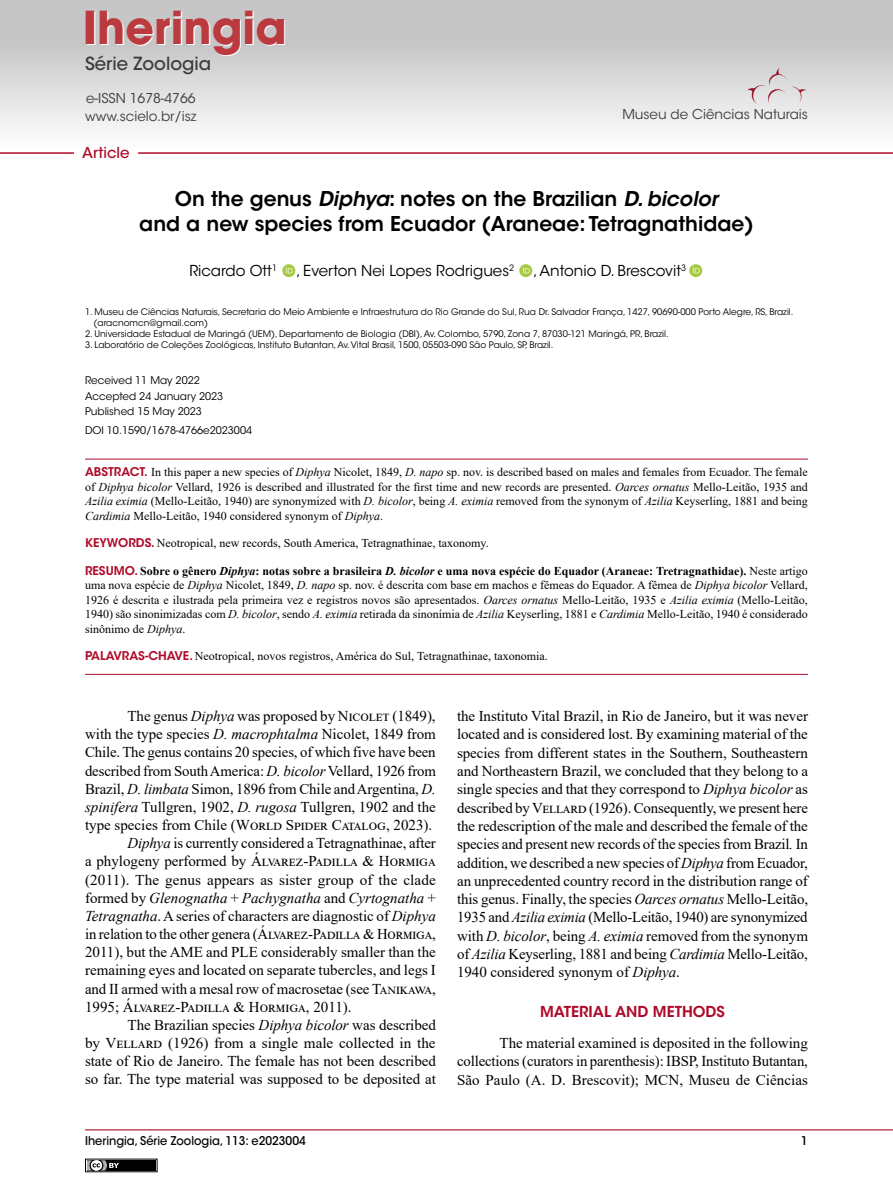
<style>
.page{position:relative;width:893px;height:1191px;background:#fff}
.page>*{position:absolute;margin:0;border:0;box-sizing:border-box;transform-origin:0 0}
.t1{font:700 45px "ITC Avant Garde Std";color:#ba3a3f}
.t2{font:600 20.25px/24.2px "ITC Avant Garde Std";color:#000;text-align:center}
.t3{font:500 18px "ITC Avant Garde Std";color:#3c3c3b}
.t4{font:15px/18.3px "Times New Roman";letter-spacing:-.005em;color:#000;text-align:justify}
.t5{font:15px "ITC Avant Garde Std";color:#000}
.t6{font:italic 15px "Times New Roman";color:#000}
.t7{font:600 15px "ITC Avant Garde Std";color:#ae0b29}
.t8{font:500 15px "ITC Avant Garde Std";color:#ae0b29}
.t9{font:13.5px "ITC Avant Garde Std";color:#3c3c3b}
.t10{font:12px/14.5px "Times New Roman";color:#000;text-align:justify}
.t11{font:500 12px "ITC Avant Garde Std";color:#000;scale:.95 1}
.t12{font:500 12px "ITC Avant Garde Std";color:#000}
.t13{font:10.5px/15.1px "ITC Avant Garde Std";color:#000}
.t14{font:9px/10.9px "ITC Avant Garde Std";color:#000}
.s1{font-style:italic}
.s2{font-family:"ITC Avant Garde Std";font-weight:600;color:#ae0b29}
.s3{font-weight:700}
.s4{font-weight:700;font-style:italic}
.s5{font-style:normal}
</style>
<div class="page">
<hr style="left:85px;top:1129px;width:808px;height:1px;background:#ae0b29">
<div style="left:85px;top:1158px;width:73px;height:14px;border:1px solid #000"></div>
<div style="left:87px;top:1160px;width:69px;height:10px;background:#000"></div>
<svg style="left:87px;top:1160px;width:32px;height:10px"></svg>
<div style="left:0;top:0;width:893px;height:151px;background:linear-gradient(to bottom,#bababa,#fbfbfb)"></div>
<img style="left:747px;top:67px;width:61px;height:38px">
<hr style="left:0;top:152px;width:74px;height:2px;background:#ae0b29">
<hr style="left:138px;top:152px;width:755px;height:2px;background:#ae0b29">
<hr style="left:85px;top:459px;width:723px;height:1px;background:#ae0b29">
<hr style="left:85px;top:674px;width:723px;height:1px;background:#ae0b29">
<h1 class="t1" style="left:83px;top:-2px;width:205px">Iheringia</h1>
<p class="t3" style="left:85px;top:52px;width:128px">Série Zoologia</p>
<p class="t9" style="left:85px;top:107px;width:113px">www.scielo.br/isz</p>
<p class="t9" style="left:622px;top:106px;width:187px">Museu de Ciências Naturais</p>
<p class="t9" style="left:86px;top:90px;width:111px">e-ISSN 1678-4766</p>
<p class="t8" style="left:82px;top:143px;width:49px">Article</p>
<h2 class="t2" style="left:139px;top:187px;width:616px">On the genus <span class="s1">Diphya</span>: notes on the Brazilian <span class="s1">D. bicolor<br></span>and a new species from Ecuador (Araneae: Tetragnathidae)</h2>
<p class="t5" style="left:189px;top:262px;width:89px">Ricardo Ott<sup>1</sup></p>
<p class="t5" style="left:296px;top:262px;width:219px">, Everton Nei Lopes Rodrigues<sup>2</sup></p>
<p class="t5" style="left:533px;top:262px;width:154px">, Antonio D. Brescovit<sup>3</sup></p>
<p class="t14" style="left:94px;top:306px;width:701px;text-indent:-9px">1. Museu de Ciências Naturais, Secretaria do Meio Ambiente e Infraestrutura do Rio Grande do Sul, Rua Dr. Salvador França, 1427, 90690-000 Porto Alegre, RS, Brazil. (aracnomcn@gmail.com)</p>
<p class="t14" style="left:85px;top:328px;width:585px">2. Universidade Estadual de Maringá (UEM), Departamento de Biologia (DBI), Av. Colombo, 5790, Zona 7, 87030-121 Maringá, PR, Brazil.</p>
<p class="t14" style="left:85px;top:339px;width:470px">3. Laboratório de Coleções Zoológicas, Instituto Butantan, Av. Vital Brasil, 1500, 05503-090 São Paulo, SP, Brazil.</p>
<p class="t13" style="left:85px;top:373px;width:140px">Received 11 May 2022<br>Accepted 24 January 2023<br>Published 15 May 2023</p>
<p class="t13" style="left:85px;top:423px;width:169px">DOI 10.1590/1678-4766e2023004</p>
<p class="t10" style="left:85px;top:464px;width:724px"><span class="s2">ABSTRACT.</span> In this paper a new species of <span class="s1">Diphya</span> Nicolet, 1849, <span class="s1">D. napo</span> sp. nov. is described based on males and females from Ecuador. The female of <span class="s1">Diphya bicolor</span> Vellard, 1926 is described and illustrated for the first time and new records are presented. <span class="s1">Oarces ornatus</span> Mello-Leitão, 1935 and <span class="s1">Azilia eximia</span> (Mello-Leitão, 1940) are synonymized with <span class="s1">D. bicolor</span>, being <span class="s1">A. eximia</span> removed from the synonym of <span class="s1">Azilia</span> Keyserling, 1881 and being <span class="s1">Cardimia</span> Mello-Leitão, 1940 considered synonym of <span class="s1">Diphya</span>.</p>
<p class="t10" style="left:85px;top:535px;width:405px"><span class="s2">KEYWORDS.</span> Neotropical, new records, South America, Tetragnathinae, taxonomy.</p>
<p class="t10" style="left:85px;top:563px;width:724px"><span class="s2">RESUMO.</span> <span class="s3">Sobre o gênero</span> <span class="s4">Diphya</span><span class="s3">: notas sobre a brasileira</span> <span class="s4">D. bicolor</span> <span class="s3">e uma nova espécie do Equador (Araneae: Tretragnathidae).</span> Neste artigo uma nova espécie de <span class="s1">Diphya</span> Nicolet, 1849, <span class="s1">D. napo</span> sp. nov. é descrita com base em machos e fêmeas do Equador. A fêmea de <span class="s1">Diphya bicolor</span> Vellard, 1926 é descrita e ilustrada pela primeira vez e registros novos são apresentados. <span class="s1">Oarces ornatus</span> Mello-Leitão, 1935 e <span class="s1">Azilia eximia</span> (Mello-Leitão, 1940) são sinonimizadas com <span class="s1">D. bicolor</span>, sendo <span class="s1">A. eximia</span> retirada da sinonímia de <span class="s1">Azilia</span> Keyserling, 1881 e <span class="s1">Cardimia</span> Mello-Leitão, 1940 é considerado sinônimo de <span class="s1">Diphya</span>.</p>
<p class="t10" style="left:85px;top:648px;width:464px"><span class="s2">PALAVRAS-CHAVE.</span> Neotropical, novos registros, América do Sul, Tetragnathinae, taxonomia.</p>
<p class="t4" style="left:128px;top:706px;width:310px">The genus <span class="s1">Diphya</span> was proposed by Nicolet (1849),</p>
<p class="t4" style="left:85px;top:724px;width:352px">with the type species <span class="s1">D. macrophtalma</span> Nicolet, 1849 from</p>
<p class="t4" style="left:85px;top:742px;width:352px">Chile. The genus contains 20 species, of which five have been</p>
<p class="t4" style="left:85px;top:761px;width:352px">described from South America: <span class="s1">D. bicolor</span> Vellard, 1926 from</p>
<p class="t4" style="left:85px;top:779px;width:352px">Brazil, <span class="s1">D. limbata</span> Simon, 1896 from Chile and Argentina, <span class="s1">D.</span></p>
<p class="t4" style="left:85px;top:797px;width:352px"><span class="s1">spinifera</span> Tullgren, 1902, <span class="s1">D. rugosa</span> Tullgren, 1902 and the</p>
<p class="t4" style="left:85px;top:815px;width:349px">type species from Chile (World Spider Catalog, 2023).</p>
<p class="t4" style="left:128px;top:833px;width:310px"><span class="s1">Diphya</span> is currently considered a Tetragnathinae, after</p>
<p class="t4" style="left:85px;top:851px;width:351px">a phylogeny performed by Álvarez-Padilla &amp; Hormiga</p>
<p class="t4" style="left:85px;top:870px;width:352px">(2011). The genus appears as sister group of the clade</p>
<p class="t6" style="left:85px;top:887px;width:352px"><span class="s5">formed by</span> Glenognatha <span class="s5">+</span> Pachygnatha <span class="s5">and</span> Cyrtognatha <span class="s5">+</span></p>
<p class="t4" style="left:85px;top:906px;width:352px"><span class="s1">Tetragnatha</span>. A series of characters are diagnostic of <span class="s1">Diphya</span></p>
<p class="t4" style="left:85px;top:924px;width:352px">in relation to the other genera (Álvarez-Padilla &amp; Hormiga,</p>
<p class="t4" style="left:85px;top:942px;width:352px">2011), but the AME and PLE considerably smaller than the</p>
<p class="t4" style="left:85px;top:960px;width:352px">remaining eyes and located on separate tubercles, and legs I</p>
<p class="t4" style="left:85px;top:979px;width:352px">and II armed with a mesal row of macrosetae (see Tanikawa,</p>
<p class="t4" style="left:85px;top:997px;width:268px">1995; Álvarez-Padilla &amp; Hormiga, 2011).</p>
<p class="t4" style="left:128px;top:1015px;width:310px">The Brazilian species <span class="s1">Diphya bicolor</span> was described</p>
<p class="t4" style="left:85px;top:1033px;width:352px">by Vellard (1926) from a single male collected in the</p>
<p class="t4" style="left:85px;top:1051px;width:352px">state of Rio de Janeiro. The female has not been described</p>
<p class="t4" style="left:85px;top:1069px;width:352px">so far. The type material was supposed to be deposited at</p>
<p class="t4" style="left:457px;top:706px;width:352px">the Instituto Vital Brazil, in Rio de Janeiro, but it was never located and is considered lost. By examining material of the species from different states in the Southern, Southeastern and Northeastern Brazil, we concluded that they belong to a single species and that they correspond to <span class="s1">Diphya bicolor</span> as described by Vellard (1926). Consequently, we present here the redescription of the male and described the female of the species and present new records of the species from Brazil<span class="s1">.</span> In addition, we described a new species of <span class="s1">Diphya</span> from Ecuador, an unprecedented country record in the distribution range of this genus. Finally, the species <span class="s1">Oarces ornatus</span> Mello-Leitão, 1935 and <span class="s1">Azilia eximia</span> (Mello-Leitão, 1940) are synonymized with <span class="s1">D. bicolor</span>, being <span class="s1">A. eximia</span> removed from the synonym of <span class="s1">Azilia</span> Keyserling, 1881 and being <span class="s1">Cardimia</span> Mello-Leitão, 1940 considered synonym of <span class="s1">Diphya</span>.</p>
<p class="t7" style="left:540px;top:1002px;width:186px">MATERIAL AND METHODS</p>
<p class="t4" style="left:457px;top:1033px;width:352px;text-indent:43px">The material examined is deposited in the following collections (curators in parenthesis): IBSP, Instituto Butantan, São Paulo (A. D. Brescovit); MCN, Museu de Ciências</p>
<p class="t11" style="left:85px;top:1133px;width:234px">Iheringia, Série Zoologia, 113: e2023004</p>
<p class="t12" style="left:801px;top:1132px;width:9px">1</p>
</div>
